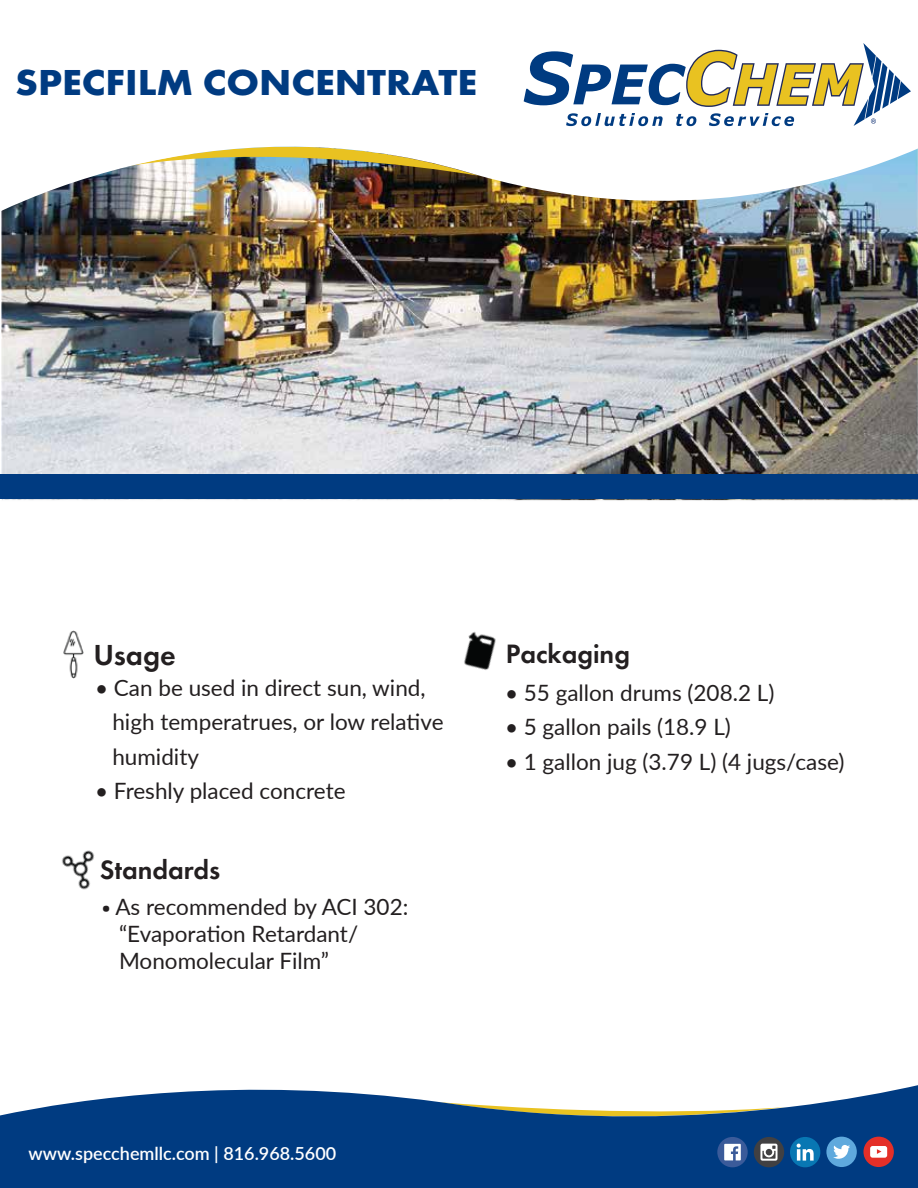
<style>
.page{position:relative;width:918px;height:1188px;background:#fff}
.page>*{position:absolute;margin:0;border:0;box-sizing:border-box;transform-origin:0 0}
.t1{font:700 37.5px "Futura PT";color:#003b81;scale:1.07 1}
.t2{font:600 30.15px "Futura PT";color:#231f20}
.t3{font:600 27.6px "Futura PT";color:#231f20}
.t4{font:22.5px/27px "Lato";color:#231f20}
.t5{font:600 18px "Lato";color:#fff}
.s1{font-family:"Adelle Sans"}
</style>
<div class="page">
<img style="left:1px;top:231px;width:917px;height:270px">
<img style="left:1px;top:100px;width:917px;height:131px">
<svg style="left:0;top:1085px;width:918px;height:103px;fill:#003b81"></svg>
<svg style="left:524px;top:43px;width:387px;height:83px"></svg>
<div style="left:826px;top:1137px;width:31px;height:30px;background:#5fa9dd;border-radius:50%"></div>
<svg style="left:833px;top:1145px;width:17px;height:14px"></svg>
<div style="left:790px;top:1137px;width:30px;height:30px;background:#0877b3;border-radius:50%"></div>
<svg style="left:797px;top:1144px;width:17px;height:17px"></svg>
<div style="left:754px;top:1137px;width:30px;height:30px;background:#414042;border-radius:50%"></div>
<svg style="left:760px;top:1144px;width:18px;height:17px"></svg>
<div style="left:717px;top:1137px;width:31px;height:30px;background:#3b5b9a;border-radius:50%"></div>
<svg style="left:724px;top:1144px;width:17px;height:16px"></svg>
<div style="left:863px;top:1137px;width:31px;height:30px;background:#e42f28;border-radius:50%"></div>
<svg style="left:870px;top:1146px;width:17px;height:12px"></svg>
<img style="left:62px;top:850px;width:33px;height:40px">
<img style="left:63px;top:630px;width:21px;height:49px">
<div style="left:0;top:474px;width:918px;height:25px;background:#003b81"></div>
<img style="left:464px;top:631px;width:32px;height:39px">
<h1 class="t1" style="left:15px;top:58px;width:433px">SPECFILM CONCENTRATE</h1>
<h2 class="t2" style="left:93px;top:636px;width:84px">Usage</h2>
<p class="t4" style="left:112px;top:670px;width:333px;line-height:34.5px;text-indent:-17px">• Can be used in direct sun, wind, high temperatrues, or low relative humidity</p>
<p class="t4" style="left:95px;top:777px;width:252px">• Freshly placed concrete</p>
<p class="t3" style="left:100px;top:853px;width:122px">Standards</p>
<p class="t4" style="left:119px;top:892px;width:291px;text-indent:-17px"><span class="s1">•</span> As recommended by ACI 302: “Evaporation Retardant/<br>Monomolecular Film”</p>
<p class="t3" style="left:506px;top:636px;width:126px">Packaging</p>
<p class="t4" style="left:505px;top:678px;width:271px">• 55 gallon drums (208.2 L)</p>
<p class="t4" style="left:505px;top:713px;width:227px">• 5 gallon pails (18.9 L)</p>
<p class="t4" style="left:505px;top:747px;width:341px">• 1 gallon jug (3.79 L) (4 jugs/case)</p>
<p class="t5" style="left:28px;top:1140px;width:309px">www.specchemllc.com | 816.968.5600</p>
</div>
